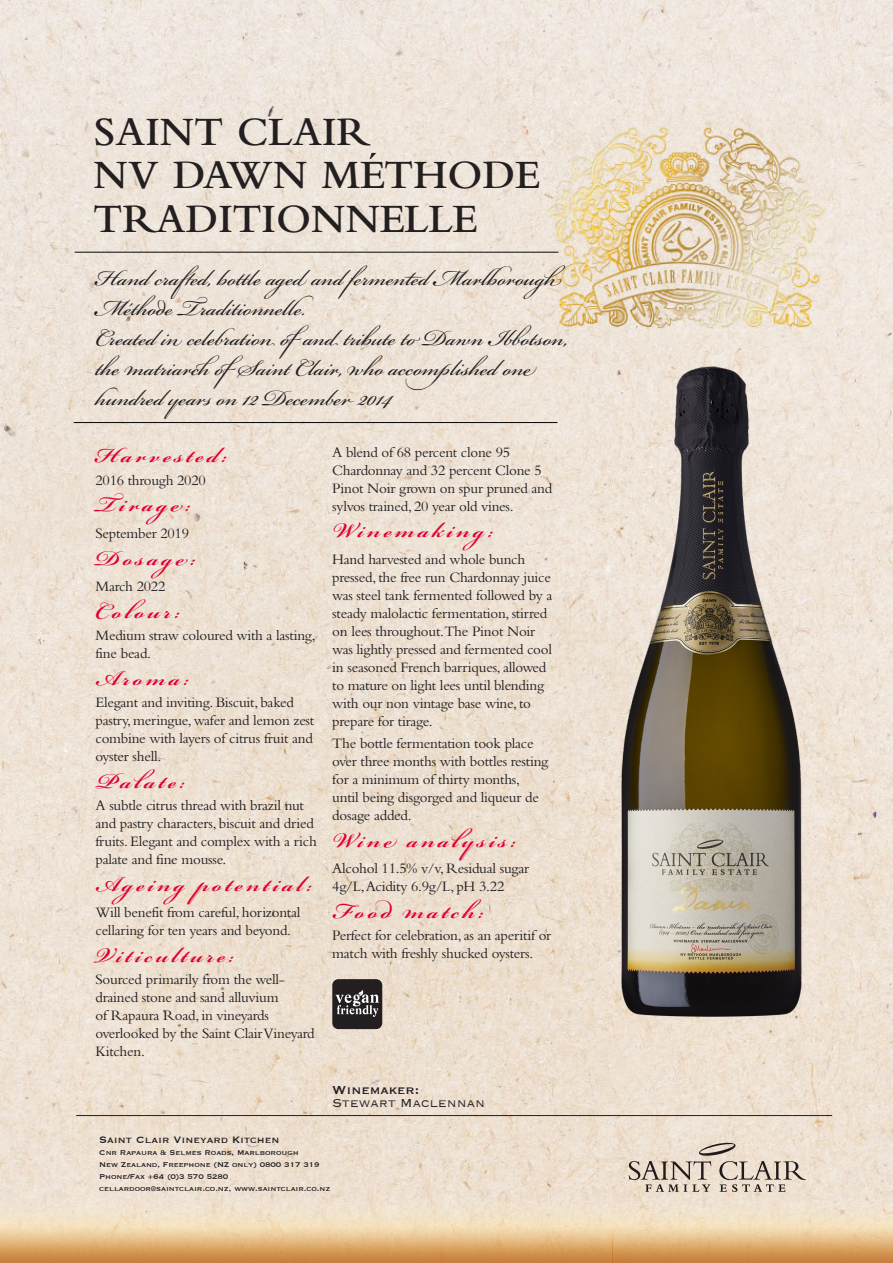
<style>
.page{position:relative;width:893px;height:1263px;background:#fff}
.page>*{position:absolute;margin:0;border:0;box-sizing:border-box;transform-origin:0 0}
.t1{font:600 42px "Bembo Std";color:#231f20}
.t2{font:34.5px/30px "Bickham Script Pro";color:#231f20}
.t3{font:600 33px "Bickham Script Pro";letter-spacing:.1em;color:#e00031}
.t4{font:15px/18px "Bembo Std";letter-spacing:-.015em;color:#231f20}
.t5{font:300 15px/12.8px "Copperplate";color:#231f20}
.Body_copy{font:12px "Copperplate";color:#231f20}
.Body_copy-2{font:9px "Copperplate";letter-spacing:-.01em;color:#231f20}
.s1{font-weight:400}
</style>
<div class="page">
<img style="left:0;top:0;width:893px;height:1189px">
<img style="left:0;top:1189px;width:893px;height:74px">
<svg style="left:629px;top:1142px;width:177px;height:50px;background:#d2c5b7"></svg>
<hr style="left:76px;top:1115px;width:756px;height:1px;background:#231f20">
<hr style="left:75px;top:252px;width:483px;height:1px;background:#060604">
<hr style="left:74px;top:422px;width:483px;height:1px;background:#060604">
<img style="left:603px;top:347px;width:217px;height:687px">
<div style="left:332px;top:979px;width:50px;height:50px;background:#231f20;border-radius:6px"></div>
<svg style="left:336px;top:990px;width:43px;height:27px"></svg>
<p class="t1" style="left:94px;top:108px;width:278px">SAINT CLAIR</p>
<p class="t1" style="left:94px;top:152px;width:448px">NV DAWN MÉTHODE</p>
<p class="t1" style="left:94px;top:195px;width:385px">TRADITIONNELLE</p>
<p class="t2" style="left:95px;top:258px;width:467px">Hand crafted, bottle aged and fermented Marlborough<br>Méthode Traditionnelle.</p>
<p class="t2" style="left:95px;top:318px;width:474px">Created in celebration ofand tribute to Dawn Ibbotson, the matriarchofSaint Clair, who accomplished one hundred years on 12 December 2014</p>
<p class="t3" style="left:96px;top:432px;width:133px">Harvested:</p>
<p class="t4" style="left:96px;top:470px;width:112px">2016 through 2020</p>
<p class="t3" style="left:96px;top:481px;width:97px">Tirage:</p>
<p class="t4" style="left:96px;top:524px;width:95px">September 2019</p>
<p class="t3" style="left:96px;top:534px;width:102px">Dosage:</p>
<p class="t4" style="left:96px;top:577px;width:71px">March 2022</p>
<p class="t3" style="left:96px;top:587px;width:86px">Colour:</p>
<p class="t4" style="left:96px;top:626px;width:222px">Medium straw coloured with a lasting, fine bead.</p>
<p class="t3" style="left:96px;top:654px;width:95px">Aroma:</p>
<p class="t4" style="left:96px;top:693px;width:220px">Elegant and inviting. Biscuit, baked pastry, meringue, wafer and lemon zest combine with layers of citrus fruit and oyster shell.</p>
<p class="t3" style="left:96px;top:757px;width:91px">Palate:</p>
<p class="t4" style="left:96px;top:796px;width:223px">A subtle citrus thread with brazil nut and pastry characters, biscuit and dried fruits. Elegant and complex with a rich palate and fine mousse.</p>
<p class="t3" style="left:96px;top:860px;width:218px">Ageing potential:</p>
<p class="t4" style="left:96px;top:903px;width:206px">Will benefit from careful, horizontal cellaring for ten years and beyond.</p>
<p class="t3" style="left:96px;top:931px;width:140px">Viticulture:</p>
<p class="t4" style="left:96px;top:970px;width:221px">Sourced primarily from the well&shy;drained stone and sand alluvium<br>of Rapaura Road, in vineyards overlooked by the Saint Clair Vineyard<br>Kitchen.</p>
<p class="t4" style="left:332px;top:443px;width:222px">A blend of 68 percent clone 95<br>Chardonnay and 32 percent Clone 5<br>Pinot Noir grown on spur pruned and sylvos trained, 20 year old vines.</p>
<p class="t3" style="left:332px;top:507px;width:163px">Winemaking:</p>
<p class="t4" style="left:332px;top:550px;width:221px">Hand harvested and whole bunch pressed, the free run Chardonnay juice was steel tank fermented followed by a steady malolactic fermentation, stirred on lees throughout.The Pinot Noir was lightly pressed and fermented cool in seasoned French barriques, allowed to mature on light lees until blending with our non vintage base wine, to prepare for tirage.</p>
<p class="t4" style="left:332px;top:734px;width:217px">The bottle fermentation took place over three months with bottles resting for a minimum of thirty months, until being disgorged and liqueur de dosage added.</p>
<p class="t3" style="left:332px;top:816px;width:185px">Wine analysis:</p>
<p class="t4" style="left:332px;top:859px;width:198px">Alcohol 11.5% v/v, Residual sugar<br>4g/L, Acidity 6.9g/L, pH 3.22</p>
<p class="t3" style="left:332px;top:887px;width:153px">Food match:</p>
<p class="t4" style="left:332px;top:926px;width:220px">Perfect for celebration, as an aperitif or match with freshly shucked oysters.</p>
<p class="t5" style="left:332px;top:1083px;width:154px"><span class="s1">Winemaker:<br></span>Stewart Maclennan</p>
<p class="Body_copy" style="left:99px;top:1132px;width:182px">Saint Clair Vineyard Kitchen</p>
<p class="Body_copy-2" style="left:99px;top:1147px;width:201px">Cnr Rapaura &amp; Selmes Roads, Marlborough</p>
<p class="Body_copy-2" style="left:99px;top:1159px;width:222px">New Zealand, Freephone (NZ only) 0800 317 319</p>
<p class="Body_copy-2" style="left:99px;top:1171px;width:131px">Phone/Fax +64 (0)3 570 5280</p>
<p class="Body_copy-2" style="left:99px;top:1183px;width:233px">cellardoor@saintclair.co.nz, www.saintclair.co.nz</p>
</div>
